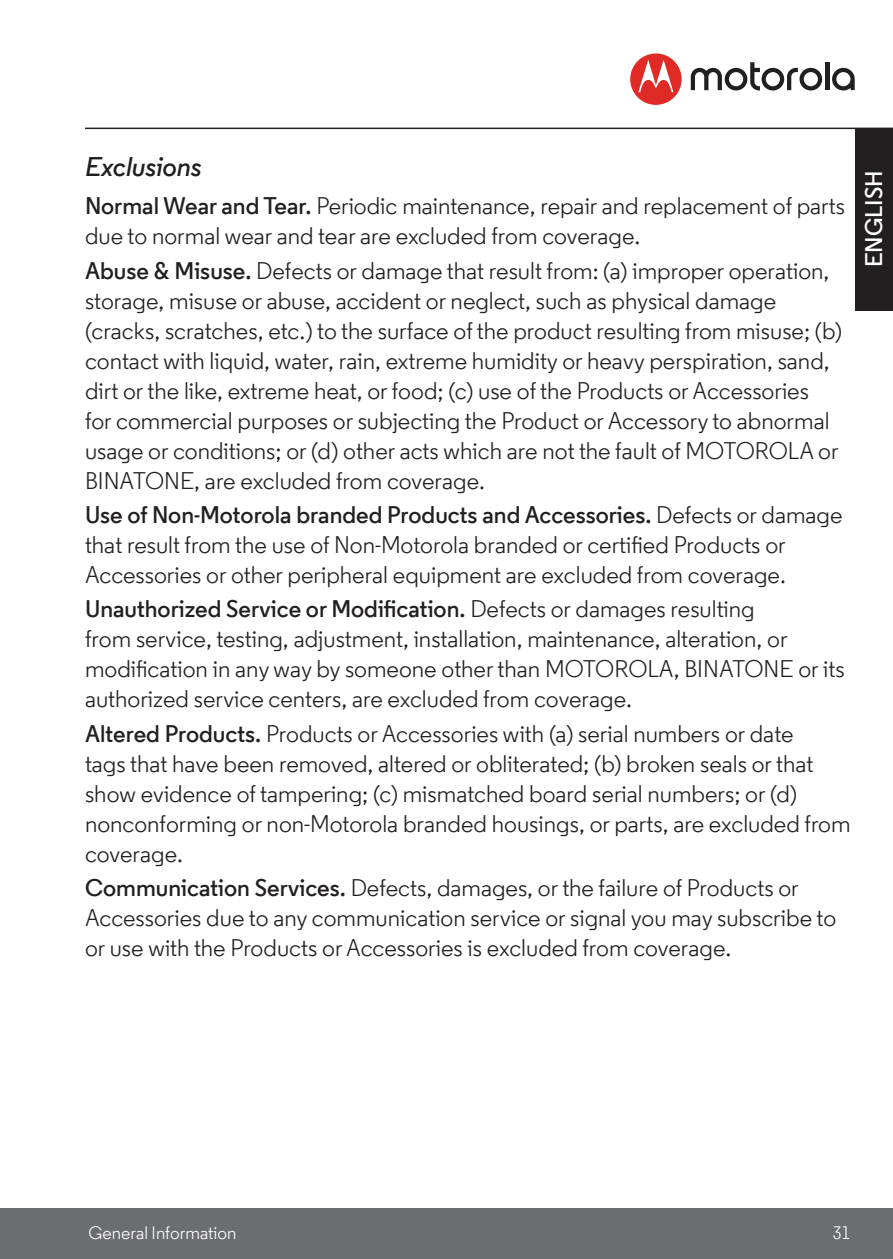
<style>
.page{position:relative;width:893px;height:1259px;background:#fff}
.page>*{position:absolute;margin:0;border:0;box-sizing:border-box;transform-origin:0 0}
.t1{font:italic 600 27px "Moto Sans";letter-spacing:-.005em;color:#231f20}
.t2{font:24px/30px "Moto Sans";color:#231f20}
.t3{font:600 24px "Moto Sans";color:#fff}
.t4{font:18px "Moto Sans";color:#fff}
.s1{font-weight:600}
</style>
<div class="page">
<div style="left:0;top:1208px;width:893px;height:51px;background:#6c6d70"></div>
<hr style="left:85px;top:128px;width:808px;height:1px;background:#231f20">
<div style="left:855px;top:128px;width:38px;height:182px;background:#231f20"></div>
<div style="left:630px;top:53px;width:52px;height:52px;background:#e02a26;border-radius:50%"></div>
<svg style="left:638px;top:60px;width:35px;height:32px"></svg>
<svg style="left:832px;top:68px;width:23px;height:22px"></svg>
<hr style="left:825px;top:62px;width:4px;height:28px;background:#221f1f">
<svg style="left:691px;top:62px;width:131px;height:28px"></svg>
<p class="t1" style="left:85px;top:150px;width:118px">Exclusions</p>
<p class="t2" style="left:85px;top:191px;width:761px"><span class="s1">Normal Wear and Tear.</span> Periodic maintenance, repair and replacement of parts due to normal wear and tear are excluded from coverage.</p>
<p class="t2" style="left:85px;top:255px;width:759px"><span class="s1">Abuse &amp; Misuse.</span> Defects or damage that result from: (a) improper operation, storage, misuse or abuse, accident or neglect, such as physical damage (cracks, scratches, etc.) to the surface of the product resulting from misuse; (b) contact with liquid, water, rain, extreme humidity or heavy perspiration, sand, dirt or the like, extreme heat, or food; (c) use of the Products or Accessories<br>for commercial purposes or subjecting the Product or Accessory to abnormal usage or conditions; or (d) other acts which are not the fault of MOTOROLA or BINATONE, are excluded from coverage.</p>
<p class="t2" style="left:85px;top:500px;width:759px"><span class="s1">Use of Non-Motorola branded Products and Accessories.</span> Defects or damage that result from the use of Non-Motorola branded or certified Products or<br>Accessories or other peripheral equipment are excluded from coverage.</p>
<p class="t2" style="left:85px;top:594px;width:761px"><span class="s1">Unauthorized Service or Modification.</span> Defects or damages resulting<br>from service, testing, adjustment, installation, maintenance, alteration, or modification in any way by someone other than MOTOROLA, BINATONE or its authorized service centers, are excluded from coverage.</p>
<p class="t2" style="left:85px;top:718px;width:767px"><span class="s1">Altered Products.</span> Products or Accessories with (a) serial numbers or date<br>tags that have been removed, altered or obliterated; (b) broken seals or that show evidence of tampering; (c) mismatched board serial numbers; or (d) nonconforming or non-Motorola branded housings, or parts, are excluded from coverage.</p>
<p class="t2" style="left:85px;top:872px;width:753px"><span class="s1">Communication Services.</span> Defects, damages, or the failure of Products or<br>Accessories due to any communication service or signal you may subscribe to or use with the Products or Accessories is excluded from coverage.</p>
<p class="t3" style="left:859px;top:267px;width:98px;rotate:-90deg">ENGLISH</p>
<p class="t4" style="left:89px;top:1221px;width:149px">General Information</p>
<p class="t4" style="left:833px;top:1222px;width:19px">31</p>
</div>
